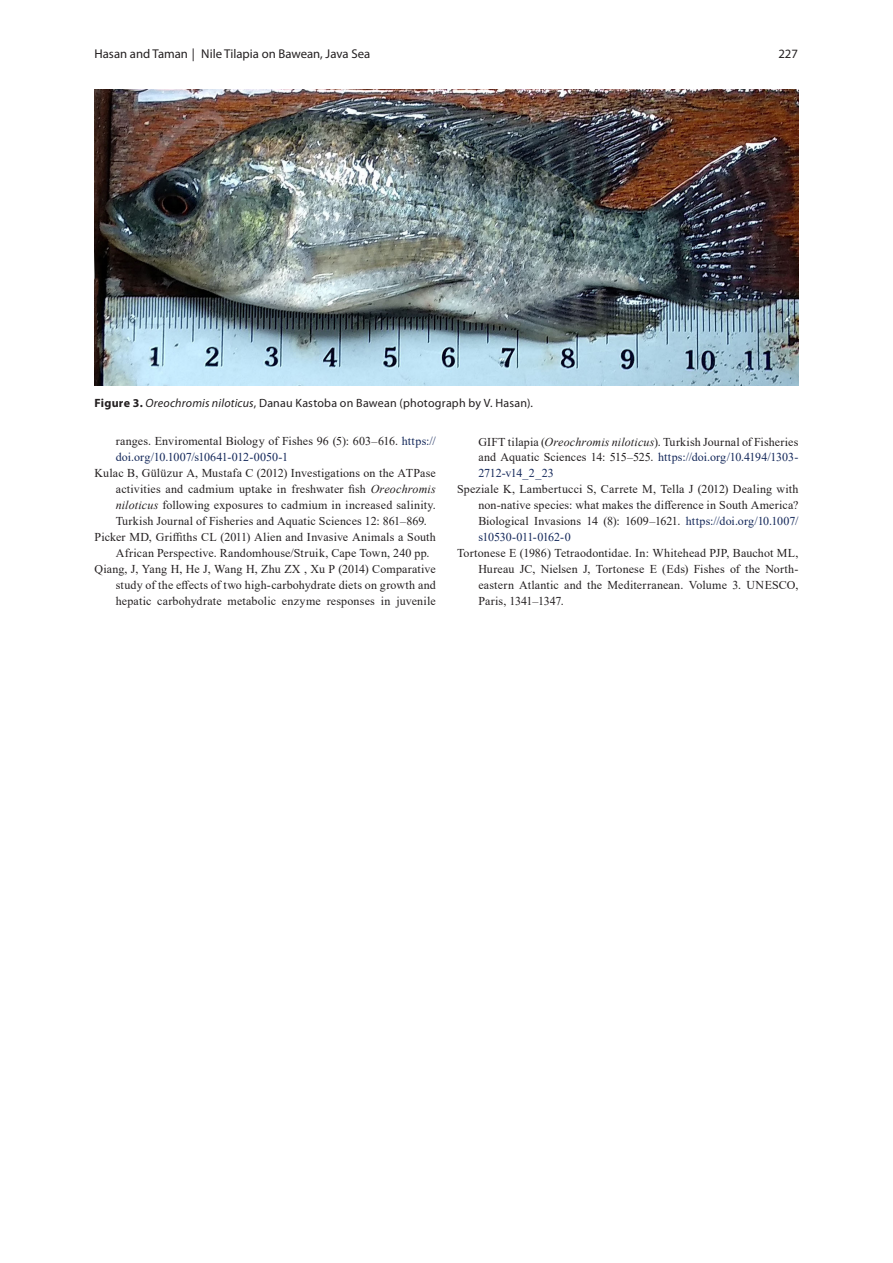
<style>
.page{position:relative;width:893px;height:1263px;background:#fff}
.page>*{position:absolute;margin:0;border:0;box-sizing:border-box;transform-origin:0 0}
.Running_Title{font:12.75px "Myriad Pro";color:#231f20}
.N_ref{font:12px/15.9px "Times New Roman";letter-spacing:.01em;color:#231f20;text-align:justify}
.CAPTIONS{font:12px "Myriad Pro";letter-spacing:.015em;color:#231f20}
.s1{font-weight:700}
.s2{font-style:italic}
.s3{color:#14285a}
</style>
<div class="page">
<img style="left:94px;top:90px;width:704px;height:296px">
<p class="Running_Title" style="left:94px;top:46px;width:277px">Hasan and Taman | Nile Tilapia on Bawean, Java Sea</p>
<p class="Running_Title" style="left:778px;top:46px;width:21px">227</p>
<p class="CAPTIONS" style="left:94px;top:396px;width:440px"><span class="s1">Figure 3.</span> <span class="s2">Oreochromis niloticus</span>, Danau Kastoba on Bawean (photograph by V. Hasan).</p>
<p class="N_ref" style="left:116px;top:433px;width:322px">ranges. Enviromental Biology of Fishes 96 (5): 603–616. <span class="s3">https:// doi.org/10.1007/s10641-012-0050-1</span></p>
<p class="N_ref" style="left:116px;top:465px;width:322px;text-indent:-21px">Kulac B, Gülüzur A, Mustafa C (2012) Investigations on the ATPase activities and cadmium uptake in freshwater fish <span class="s2">Oreochromis niloticus</span> following exposures to cadmium in increased salinity.<br>Turkish Journal of Fisheries and Aquatic Sciences 12: 861–869.</p>
<p class="N_ref" style="left:116px;top:528px;width:322px;text-indent:-21px">Picker MD, Griffiths CL (2011) Alien and Invasive Animals a South<br>African Perspective. Randomhouse/Struik, Cape Town, 240 pp.</p>
<p class="N_ref" style="left:116px;top:560px;width:322px;text-indent:-21px">Qiang, J, Yang H, He J, Wang H, Zhu ZX , Xu P (2014) Comparative study of the effects of two high-carbohydrate diets on growth and hepatic carbohydrate metabolic enzyme responses in juvenile</p>
<p class="N_ref" style="left:478px;top:433px;width:322px">GIFT tilapia (<span class="s2">Oreochromis niloticus</span>). Turkish Journal of Fisheries and Aquatic Sciences 14: 515–525. <span class="s3">https://doi.org/10.4194/1303- 2712-v14_2_23</span></p>
<p class="N_ref" style="left:478px;top:481px;width:322px;text-indent:-21px">Speziale K, Lambertucci S, Carrete M, Tella J (2012) Dealing with non-native species: what makes the difference in South America?<br>Biological Invasions 14 (8): 1609–1621. <span class="s3">https://doi.org/10.1007/ s10530-011-0162-0</span></p>
<p class="N_ref" style="left:478px;top:544px;width:322px;text-indent:-21px">Tortonese E (1986) Tetraodontidae. In: Whitehead PJP, Bauchot ML, Hureau JC, Nielsen J, Tortonese E (Eds) Fishes of the North&shy;eastern Atlantic and the Mediterranean. Volume 3. UNESCO, Paris, 1341–1347.</p>
</div>
